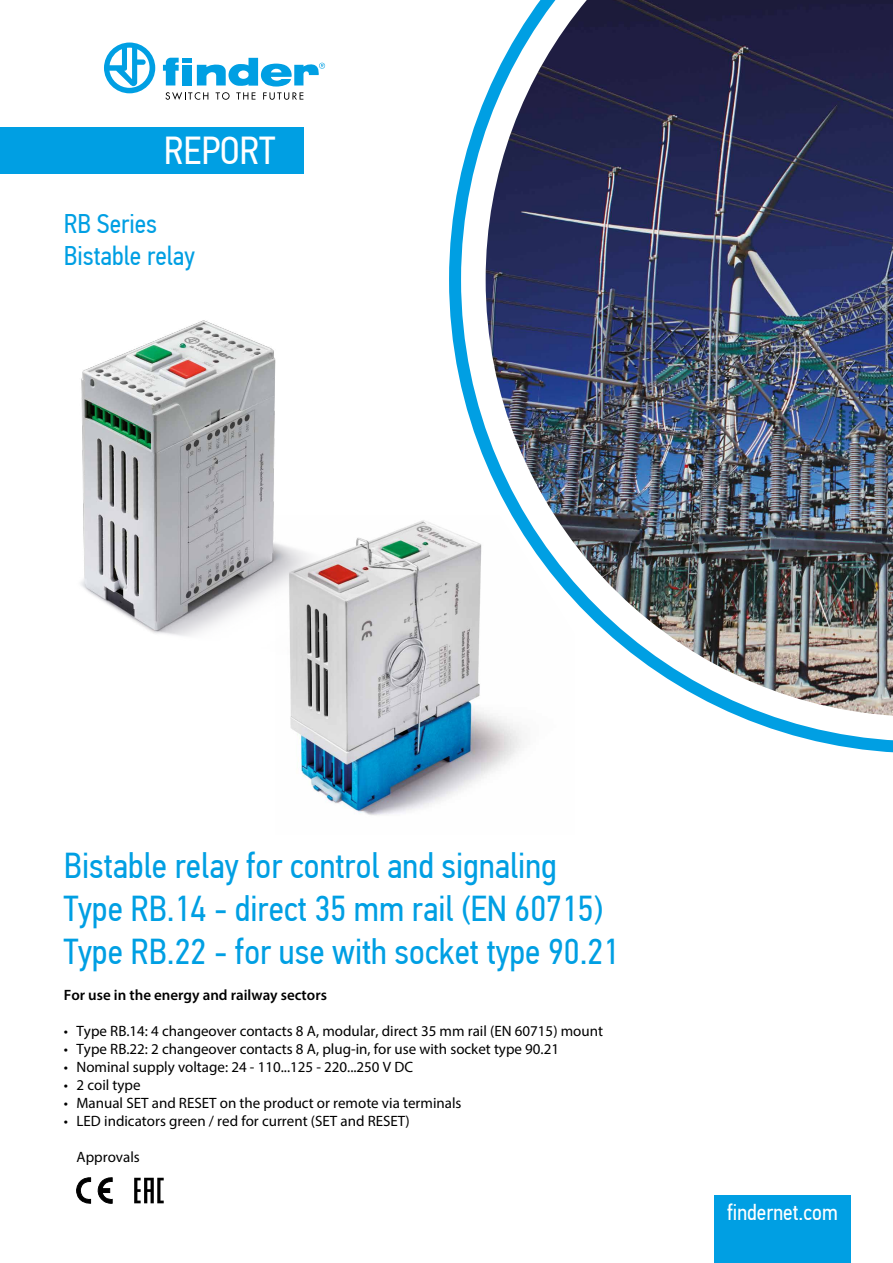
<style>
.page{position:relative;width:893px;height:1263px;background:#fff}
.page>*{position:absolute;margin:0;border:0;box-sizing:border-box;transform-origin:0 0}
.t1{font:39px "PF Din Text Cond Pro";color:#fff}
.t2{font:36px/43.2px "PF Din Text Cond Pro";color:#009fe3}
.t3{font:27px/32.4px "PF Din Text Cond Pro";color:#009fe3}
.t4{font:22.5px "PF Din Text Cond Pro";color:#fff}
.t5{font:15px "Myriad Pro";color:#000}
.t6{font:600 15px "Myriad Pro";color:#000}
</style>
<div class="page">
<svg style="left:449px;top:96px;width:444px;height:657px"></svg>
<img style="left:486px;top:0;width:407px;height:716px">
<svg style="left:77px;top:1178px;width:35px;height:25px"></svg>
<svg style="left:134px;top:1178px;width:30px;height:25px"></svg>
<svg style="left:104px;top:43px;width:51px;height:50px"></svg>
<svg style="left:163px;top:58px;width:162px;height:42px"></svg>
<div style="left:714px;top:1195px;width:136px;height:68px;background:#009fe3"></div>
<div style="left:0;top:128px;width:304px;height:46px;background:#009fe3"></div>
<img style="left:290px;top:516px;width:285px;height:300px">
<img style="left:80px;top:320px;width:272px;height:335px">
<h1 class="t1" style="left:164px;top:128px;width:113px">REPORT</h1>
<h3 class="t3" style="left:64px;top:207px;width:133px">RB Series<br>Bistable relay</h3>
<h2 class="t2" style="left:64px;top:844px;width:557px">Bistable relay for control and signaling<br>Type RB.14 - direct 35 mm rail (EN 60715)<br>Type RB.22 - for use with socket type 90.21</h2>
<p class="t6" style="left:64px;top:985px;width:265px">For use in the energy and railway sectors</p>
<p class="t5" style="left:64px;top:1022px;width:541px">• Type RB.14: 4 changeover contacts 8 A, modular, direct 35 mm rail (EN 60715) mount</p>
<p class="t5" style="left:64px;top:1040px;width:497px">• Type RB.22: 2 changeover contacts 8 A, plug-in, for use with socket type 90.21</p>
<p class="t5" style="left:64px;top:1058px;width:351px">• Nominal supply voltage: 24 - 110...125 - 220...250 V DC</p>
<p class="t5" style="left:64px;top:1076px;width:78px">• 2 coil type</p>
<p class="t5" style="left:64px;top:1094px;width:399px">• Manual SET and RESET on the product or remote via terminals</p>
<p class="t5" style="left:64px;top:1112px;width:347px">• LED indicators green / red for current (SET and RESET)</p>
<p class="t5" style="left:77px;top:1148px;width:65px">Approvals</p>
<h3 class="t4" style="left:727px;top:1199px;width:112px">findernet.com</h3>
</div>
